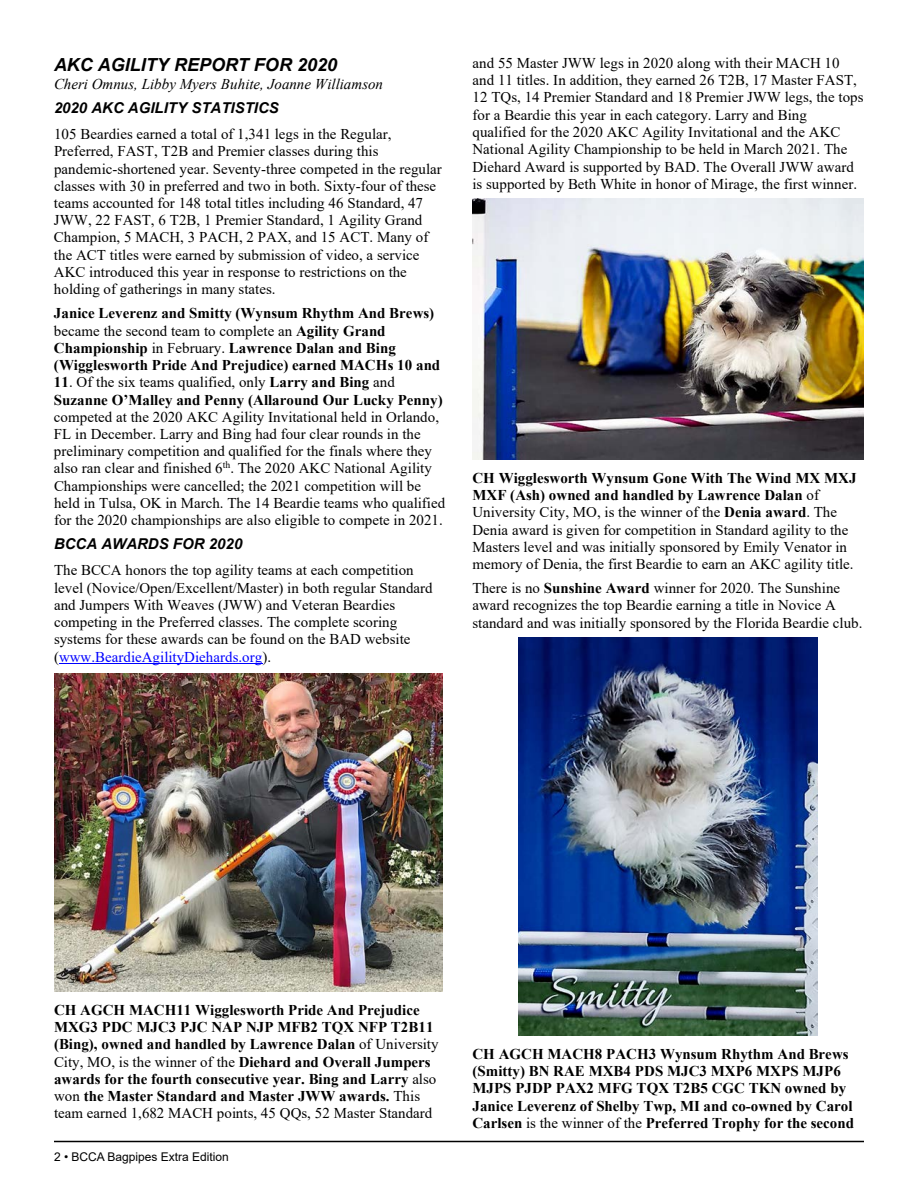
<style>
.page{position:relative;width:918px;height:1188px;background:#fff}
.page>*{position:absolute;margin:0;border:0;box-sizing:border-box;transform-origin:0 0}
.t1{font:italic 700 18px "Arial";color:#000}
.t2{font:15px/17.2px "Times New Roman";color:#000}
.t3{font:700 15px/17.2px "Times New Roman";color:#000}
.t4{font:italic 15px "Times New Roman";color:#000}
.t5{font:italic 700 15px "Arial";color:#000}
.t6{font:12px "Arial";color:#000}
.s1{font-weight:400}
.s2{color:#00f}
.s3{font-weight:700}
</style>
<div class="page">
<hr style="left:54px;top:1141px;width:810px;height:1px;background:#000">
<hr style="left:59px;top:663px;width:203px;height:1px;background:#00f">
<img style="left:54px;top:674px;width:388px;height:318px">
<img style="left:472px;top:199px;width:392px;height:261px">
<img style="left:518px;top:638px;width:300px;height:398px">
<p class="t1" style="left:54px;top:53px;width:285px">AKC AGILITY REPORT FOR 2020</p>
<p class="t4" style="left:54px;top:73px;width:331px">Cheri Omnus, Libby Myers Buhite, Joanne Williamson</p>
<p class="t5" style="left:54px;top:97px;width:226px">2020 AKC AGILITY STATISTICS</p>
<p class="t2" style="left:54px;top:125px;width:389px">105 Beardies earned a total of 1,341 legs in the Regular, Preferred, FAST, T2B and Premier classes during this pandemic-shortened year. Seventy-three competed in the regular classes with 30 in preferred and two in both. Sixty-four of these teams accounted for 148 total titles including 46 Standard, 47<br>JWW, 22 FAST, 6 T2B, 1 Premier Standard, 1 Agility Grand Champion, 5 MACH, 3 PACH, 2 PAX, and 15 ACT. Many of the ACT titles were earned by submission of video, a service AKC introduced this year in response to restrictions on the holding of gatherings in many states.</p>
<p class="t3" style="left:54px;top:304px;width:388px">Janice Leverenz and Smitty (Wynsum Rhythm And Brews) <span class="s1">became the second team to complete an</span> Agility Grand Championship <span class="s1">in February.</span> Lawrence Dalan and Bing (Wigglesworth Pride And Prejudice) earned MACHs 10 and</p>
<p class="t3" style="left:54px;top:373px;width:390px">11<span class="s1">. Of the six teams qualified, only</span> Larry and Bing <span class="s1">and<br></span>Suzanne O’Malley and Penny (Allaround Our Lucky Penny)</p>
<p class="t2" style="left:54px;top:408px;width:393px">competed at the 2020 AKC Agility Invitational held in Orlando, FL in December. Larry and Bing had four clear rounds in the preliminary competition and qualified for the finals where they also ran clear and finished 6<sup>th</sup>. The 2020 AKC National Agility Championships were cancelled; the 2021 competition will be held in Tulsa, OK in March. The 14 Beardie teams who qualified for the 2020 championships are also eligible to compete in 2021.</p>
<p class="t5" style="left:54px;top:534px;width:190px">BCCA AWARDS FOR 2020</p>
<p class="t2" style="left:54px;top:561px;width:380px">The BCCA honors the top agility teams at each competition level (Novice/Open/Excellent/Master) in both regular Standard and Jumpers With Weaves (JWW) and Veteran Beardies competing in the Preferred classes. The complete scoring systems for these awards can be found on the BAD website (<span class="s2">www.BeardieAgilityDiehards.org</span>).</p>
<p class="t2" style="left:472px;top:54px;width:393px">and 55 Master JWW legs in 2020 along with their MACH 10 and 11 titles. In addition, they earned 26 T2B, 17 Master FAST, 12 TQs, 14 Premier Standard and 18 Premier JWW legs, the tops for a Beardie this year in each category. Larry and Bing qualified for the 2020 AKC Agility Invitational and the AKC National Agility Championship to be held in March 2021. The Diehard Award is supported by BAD. The Overall JWW award is supported by Beth White in honor of Mirage, the first winner.</p>
<p class="t2" style="left:472px;top:469px;width:386px"><span class="s3">CH Wigglesworth Wynsum Gone With The Wind MX MXJ MXF (Ash) owned and handled by Lawrence Dalan</span> of University City, MO, is the winner of the <span class="s3">Denia award</span>. The Denia award is given for competition in Standard agility to the Masters level and was initially sponsored by Emily Venator in memory of Denia, the first Beardie to earn an AKC agility title.</p>
<p class="t2" style="left:472px;top:579px;width:392px">There is no <span class="s3">Sunshine Award</span> winner for 2020. The Sunshine award recognizes the top Beardie earning a title in Novice A standard and was initially sponsored by the Florida Beardie club.</p>
<p class="t3" style="left:54px;top:1001px;width:386px">CH AGCH MACH11 Wigglesworth Pride And Prejudice MXG3 PDC MJC3 PJC NAP NJP MFB2 TQX NFP T2B11 (Bing), owned and handled by Lawrence Dalan <span class="s1">of University City, MO, is the winner of the</span> Diehard and Overall Jumpers awards for the fourth consecutive year. Bing and Larry <span class="s1">also won</span> the Master Standard and Master JWW awards. <span class="s1">This team earned 1,682 MACH points, 45 QQs, 52 Master Standard</span></p>
<p class="t6" style="left:54px;top:1149px;width:176px">2 • BCCA Bagpipes Extra Edition</p>
<p class="t3" style="left:472px;top:1045px;width:383px">CH AGCH MACH8 PACH3 Wynsum Rhythm And Brews (Smitty) BN RAE MXB4 PDS MJC3 MXP6 MXPS MJP6<br>MJPS PJDP PAX2 MFG TQX T2B5 CGC TKN owned by Janice Leverenz of Shelby Twp, MI and co-owned by Carol Carlsen <span class="s1">is the winner of the</span> Preferred Trophy for the second</p>
</div>
